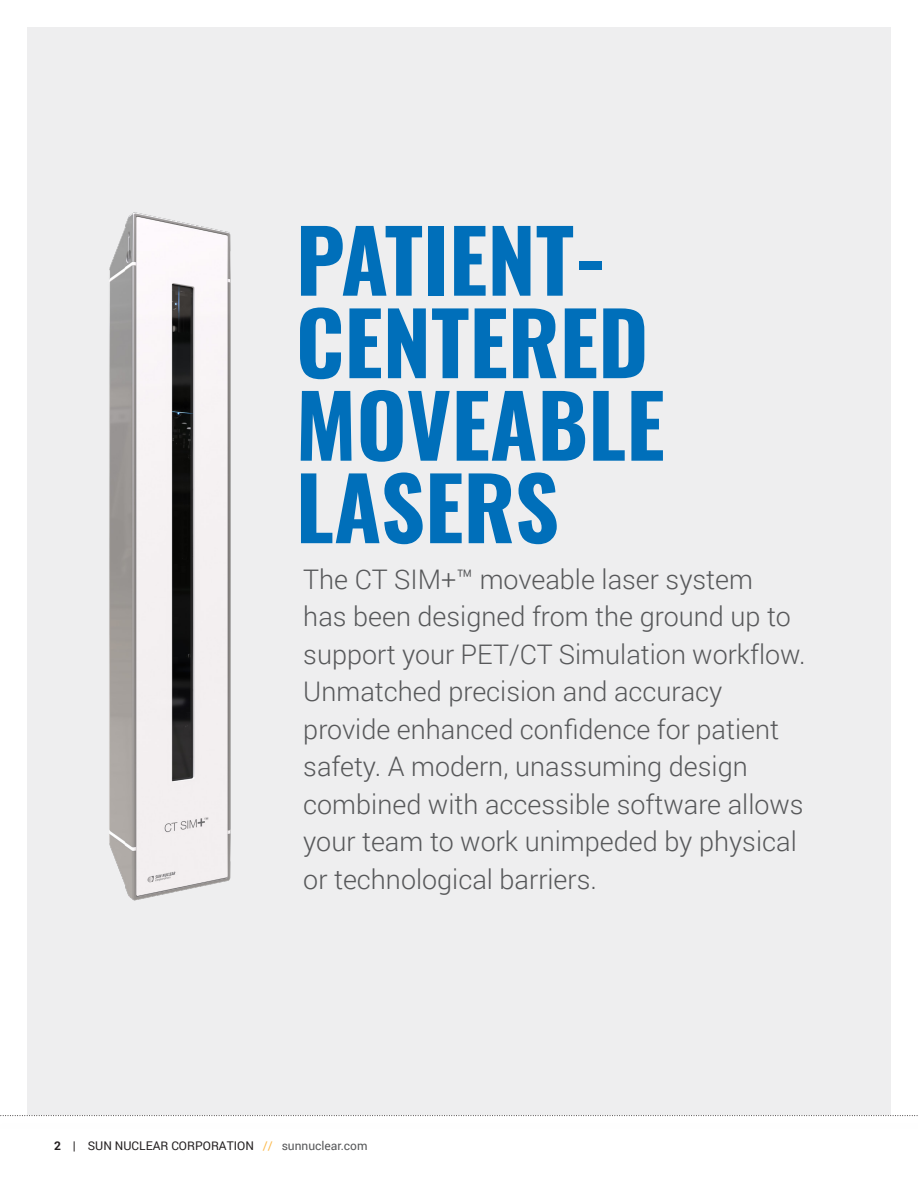
<style>
.page{position:relative;width:918px;height:1188px;background:#fff}
.page>*{position:absolute;margin:0;border:0;box-sizing:border-box;transform-origin:0 0}
.t1{font:700 86.1px "Oswald";color:#006fba}
.Intro_Paragraph{font:300 27px/37.5px "Roboto";color:#57585a}
.t2{font:12px "Roboto";color:#231f20}
.t3{font:12px "Minion Pro";color:#231f20}
.t4{font:12px "Roboto";color:#57585a}
.t5{font:700 12px "Roboto";color:#231f20}
.t6{font:500 10.5px "Futura";color:#231f20}
.s1{color:#fcb94b}
</style>
<div class="page">
<div style="left:27px;top:27px;width:864px;height:1121px;background:#eeeeef"></div>
<div style="left:0;top:1115px;width:918px;height:73px;background:#fff"></div>
<svg style="left:0;top:1115px;width:918px;height:1px"></svg>
<img style="left:109px;top:212px;width:122px;height:689px">
<p class="t1" style="left:296px;top:216px;width:313px">PATIENT-</p>
<p class="t1" style="left:296px;top:298px;width:354px">CENTERED</p>
<p class="t1" style="left:296px;top:381px;width:370px">MOVEABLE</p>
<p class="t1" style="left:296px;top:463px;width:265px">LASERS</p>
<p class="Intro_Paragraph" style="left:303px;top:560px;width:504px">The CT SIM+™ moveable laser system<br>has been designed from the ground up to support your PET/CT Simulation workflow.<br>Unmatched precision and accuracy provide enhanced confidence for patient safety. A modern, unassuming design combined with accessible software allows your team to work unimpeded by physical or technological barriers.</p>
<p class="t6" style="left:56px;top:1134px;width:8px">1</p>
<p class="t5" style="left:54px;top:1137px;width:8px">2</p>
<p class="t3" style="left:71px;top:1133px;width:106px">I www.lightages.com</p>
<p class="t4" style="left:263px;top:1137px;width:106px"><span class="s1">//</span> sunnuclear.com</p>
<p class="t2" style="left:73px;top:1137px;width:183px">| SUN NUCLEAR CORPORATION</p>
</div>
